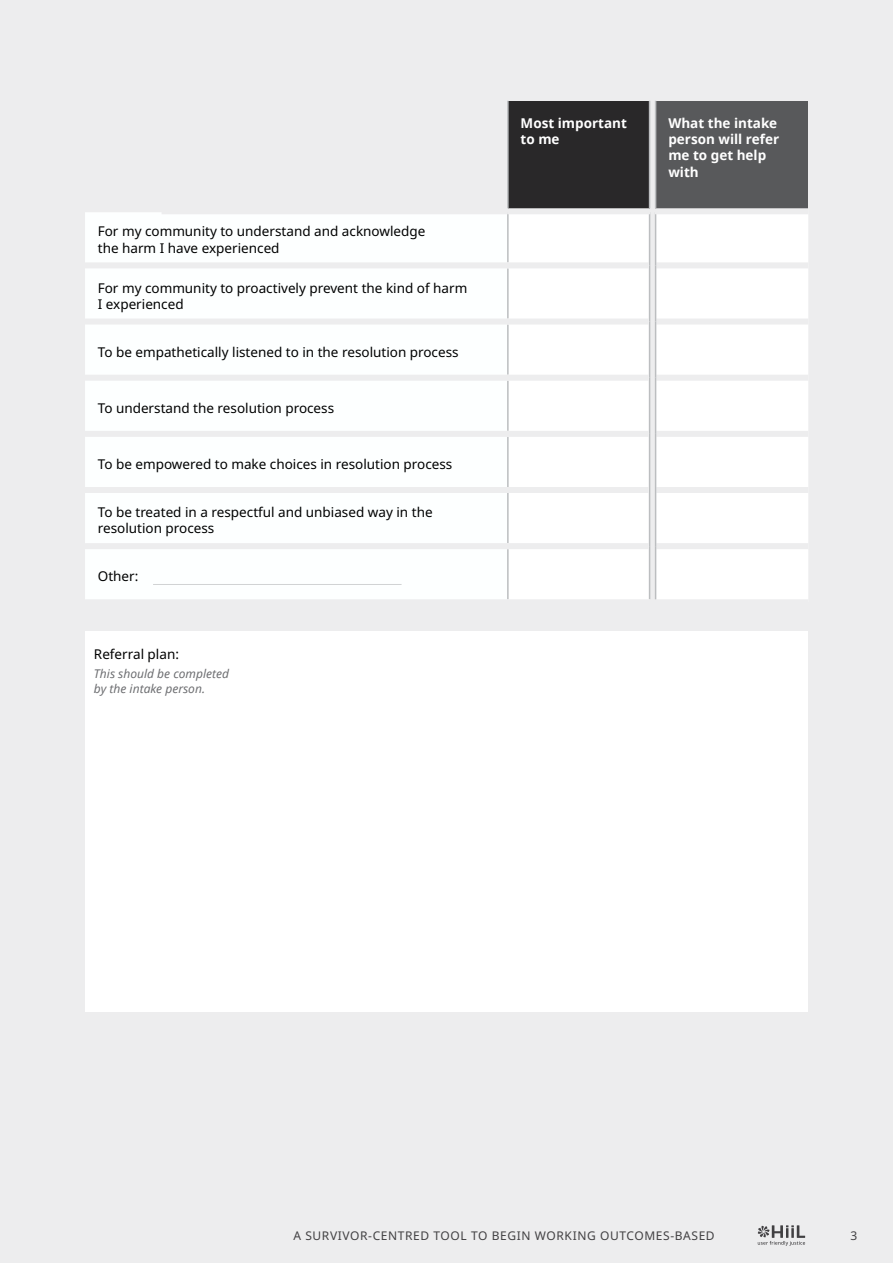
<style>
.page{position:relative;width:893px;height:1263px;background:#ededee}
.page>*{position:absolute;margin:0;border:0;box-sizing:border-box;transform-origin:0 0}
.t1{font:13.5px/16.2px "Noto Sans";color:#000}
.t2{font:700 13.5px/16.2px "Noto Sans";color:#fff}
.t3{font:12px "Noto Sans";letter-spacing:.05em;color:#414042}
.t4{font:italic 12px/14.4px "Noto Sans";color:#6d6e71}
</style>
<div class="page">
<div style="left:85px;top:212px;width:422px;height:387px;background:#fdffff"></div>
<div style="left:509px;top:214px;width:139px;height:385px;background:#fff"></div>
<hr style="left:507px;top:212px;width:2px;height:50px;background:#bcbec0">
<hr style="left:649px;top:212px;width:1px;height:53px;background:#bcbec0">
<hr style="left:507px;top:268px;width:2px;height:51px;background:#bcbec0">
<hr style="left:649px;top:265px;width:1px;height:57px;background:#bcbec0">
<hr style="left:507px;top:325px;width:2px;height:50px;background:#bcbec0">
<hr style="left:649px;top:322px;width:1px;height:56px;background:#bcbec0">
<hr style="left:507px;top:381px;width:2px;height:50px;background:#bcbec0">
<hr style="left:649px;top:378px;width:1px;height:56px;background:#bcbec0">
<hr style="left:507px;top:437px;width:2px;height:50px;background:#bcbec0">
<hr style="left:649px;top:434px;width:1px;height:56px;background:#bcbec0">
<hr style="left:507px;top:493px;width:2px;height:50px;background:#bcbec0">
<hr style="left:649px;top:490px;width:1px;height:56px;background:#bcbec0">
<hr style="left:507px;top:549px;width:2px;height:50px;background:#bcbec0">
<hr style="left:649px;top:546px;width:1px;height:53px;background:#bcbec0">
<div style="left:85px;top:262px;width:423px;height:6px;background:#ededee"></div>
<div style="left:508px;top:262px;width:141px;height:6px;background:#ededee"></div>
<div style="left:85px;top:319px;width:423px;height:6px;background:#ededee"></div>
<div style="left:508px;top:319px;width:141px;height:6px;background:#ededee"></div>
<div style="left:85px;top:375px;width:423px;height:6px;background:#ededee"></div>
<div style="left:508px;top:375px;width:141px;height:6px;background:#ededee"></div>
<div style="left:85px;top:431px;width:423px;height:6px;background:#ededee"></div>
<div style="left:508px;top:431px;width:141px;height:6px;background:#ededee"></div>
<div style="left:85px;top:487px;width:423px;height:6px;background:#ededee"></div>
<div style="left:508px;top:487px;width:141px;height:6px;background:#ededee"></div>
<div style="left:85px;top:543px;width:423px;height:6px;background:#ededee"></div>
<div style="left:508px;top:543px;width:141px;height:6px;background:#ededee"></div>
<div style="left:85px;top:631px;width:723px;height:381px;background:#fff"></div>
<hr style="left:153px;top:584px;width:249px;height:1px;background:#d1d3d4">
<div style="left:656px;top:214px;width:152px;height:385px;background:#fff"></div>
<div style="left:656px;top:262px;width:152px;height:6px;background:#ededee"></div>
<div style="left:656px;top:319px;width:152px;height:6px;background:#ededee"></div>
<div style="left:656px;top:375px;width:152px;height:6px;background:#ededee"></div>
<div style="left:656px;top:431px;width:152px;height:6px;background:#ededee"></div>
<div style="left:656px;top:487px;width:152px;height:6px;background:#ededee"></div>
<div style="left:656px;top:543px;width:152px;height:6px;background:#ededee"></div>
<hr style="left:655px;top:212px;width:1px;height:53px;background:#bcbec0">
<hr style="left:655px;top:265px;width:1px;height:57px;background:#bcbec0">
<hr style="left:655px;top:322px;width:1px;height:56px;background:#bcbec0">
<hr style="left:655px;top:378px;width:1px;height:56px;background:#bcbec0">
<hr style="left:655px;top:434px;width:1px;height:56px;background:#bcbec0">
<hr style="left:655px;top:490px;width:1px;height:56px;background:#bcbec0">
<hr style="left:655px;top:546px;width:1px;height:53px;background:#bcbec0">
<div style="left:508px;top:101px;width:142px;height:110px;background:#292829"></div>
<div style="left:162px;top:208px;width:346px;height:6px;background:#ededee"></div>
<div style="left:508px;top:208px;width:142px;height:6px;background:#ededee"></div>
<hr style="left:507px;top:101px;width:2px;height:107px;background:#bcbec0">
<hr style="left:649px;top:101px;width:1px;height:107px;background:#bcbec0">
<div style="left:656px;top:101px;width:152px;height:110px;background:#58595b"></div>
<div style="left:655px;top:208px;width:153px;height:6px;background:#ededee"></div>
<hr style="left:655px;top:101px;width:1px;height:107px;background:#bcbec0">
<svg style="left:758px;top:1225px;width:47px;height:21px"></svg>
<p class="t1" style="left:98px;top:224px;width:329px">For my community to understand and acknowledge the harm I have experienced</p>
<p class="t1" style="left:98px;top:280px;width:371px">For my community to proactively prevent the kind of harm<br>I experienced</p>
<p class="t1" style="left:98px;top:344px;width:362px">To be empathetically listened to in the resolution process</p>
<p class="t1" style="left:98px;top:400px;width:238px">To understand the resolution process</p>
<p class="t1" style="left:98px;top:456px;width:356px">To be empowered to make choices in resolution process</p>
<p class="t1" style="left:98px;top:504px;width:336px">To be treated in a respectful and unbiased way in the resolution process</p>
<p class="t1" style="left:98px;top:569px;width:42px">Other:</p>
<p class="t1" style="left:94px;top:647px;width:87px">Referral plan:</p>
<p class="t4" style="left:94px;top:666px;width:137px">This should be completed by the intake person.</p>
<p class="t2" style="left:521px;top:115px;width:108px">Most important to me</p>
<p class="t2" style="left:668px;top:115px;width:112px">What the intake person will refer me to get help with</p>
<p class="t3" style="left:293px;top:1228px;width:423px">A SURVIVOR-CENTRED TOOL TO BEGIN WORKING OUTCOMES-BASED</p>
<p class="t3" style="left:850px;top:1228px;width:8px">3</p>
</div>
